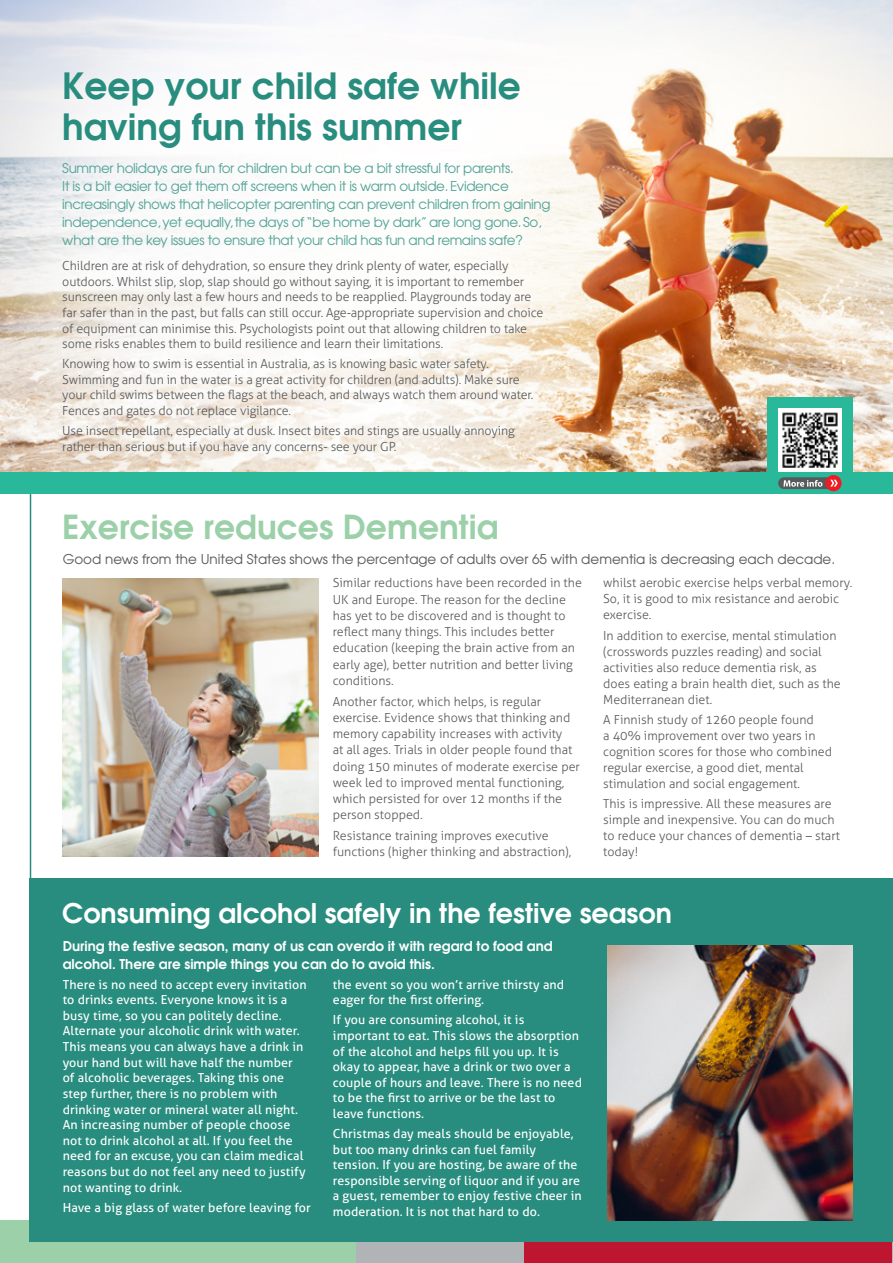
<style>
.page{position:relative;width:893px;height:1263px;background:#fff}
.page>*{position:absolute;margin:0;border:0;box-sizing:border-box;transform-origin:0 0}
.t1{font:600 36px/40.5px "Avant Garde";color:#288d7e}
.t2{font:600 33px "Avant Garde";color:#9bd0a9}
.t3{font:600 27px "Avant Garde";color:#fff}
.t4{font:13.5px/18px "Avant Garde";letter-spacing:-.025em;color:#53a498}
.t5{font:600 13.5px/18px "Avant Garde";color:#fff}
.t6{font:13.5px "Avant Garde";color:#58595b}
.t7{font:300 12.45px/16.2px "Aller";letter-spacing:-.01em;color:#58595b}
.t8{font:12.45px/15.6px "Aller";letter-spacing:.01em;color:#fff}
</style>
<div class="page">
<div style="left:0;top:1220px;width:356px;height:43px;background:#9bd0a9"></div>
<div style="left:356px;top:1220px;width:356px;height:43px;background:#b1b4b6"></div>
<div style="left:524px;top:1220px;width:369px;height:43px;background:#be1631"></div>
<div style="left:30px;top:878px;width:863px;height:364px;background:#288d7e"></div>
<img style="left:0;top:0;width:893px;height:484px">
<div style="left:0;top:473px;width:892px;height:21px;background:#29b899"></div>
<div style="left:767px;top:398px;width:85px;height:85px;background:#29b899"></div>
<div style="left:778px;top:408px;width:64px;height:64px;background:#fff"></div>
<svg style="left:825px;top:475px;width:17px;height:16px"></svg>
<svg style="left:778px;top:477px;width:60px;height:12px"></svg>
<img style="left:782px;top:412px;width:55px;height:56px">
<img style="left:62px;top:578px;width:257px;height:278px">
<img style="left:607px;top:945px;width:245px;height:275px">
<h1 class="t1" style="left:62px;top:65px;width:460px">Keep your child safe while having fun this summer</h1>
<p class="t4" style="left:62px;top:159px;width:490px">Summer holidays are fun for children but can be a bit stressful for parents.<br>It is a bit easier to get them off screens when it is warm outside. Evidence increasingly shows that helicopter parenting can prevent children from gaining independence, yet equally, the days of “be home by dark” are long gone. So, what are the key issues to ensure that your child has fun and remains safe?</p>
<p class="t7" style="left:62px;top:258px;width:482px;line-height:15.6px">Children are at risk of dehydration, so ensure they drink plenty of water, especially outdoors. Whilst slip, slop, slap should go without saying, it is important to remember sunscreen may only last a few hours and needs to be reapplied. Playgrounds today are far safer than in the past, but falls can still occur. Age-appropriate supervision and choice of equipment can minimise this. Psychologists point out that allowing children to take some risks enables them to build resilience and learn their limitations.</p>
<p class="t7" style="left:62px;top:356px;width:473px;line-height:15.6px">Knowing how to swim is essential in Australia, as is knowing basic water safety.<br>Swimming and fun in the water is a great activity for children (and adults). Make sure your child swims between the flags at the beach, and always watch them around water.<br>Fences and gates do not replace vigilance.</p>
<p class="t7" style="left:62px;top:423px;width:454px;line-height:15.6px">Use insect repellant, especially at dusk. Insect bites and stings are usually annoying rather than serious but if you have any concerns- see your GP.</p>
<h2 class="t2" style="left:62px;top:505px;width:438px">Exercise reduces Dementia</h2>
<p class="t6" style="left:63px;top:551px;width:774px">Good news from the United States shows the percentage of adults over 65 with dementia is decreasing each decade.</p>
<p class="t7" style="left:333px;top:575px;width:251px">Similar reductions have been recorded in the UK and Europe. The reason for the decline has yet to be discovered and is thought to reflect many things. This includes better education (keeping the brain active from an early age), better nutrition and better living conditions.</p>
<p class="t7" style="left:333px;top:693px;width:249px">Another factor, which helps, is regular exercise. Evidence shows that thinking and memory capability increases with activity<br>at all ages. Trials in older people found that doing 150 minutes of moderate exercise per week led to improved mental functioning, which persisted for over 12 months if the person stopped.</p>
<p class="t7" style="left:333px;top:827px;width:240px">Resistance training improves executive functions (higher thinking and abstraction),</p>
<p class="t7" style="left:603px;top:575px;width:251px">whilst aerobic exercise helps verbal memory.<br>So, it is good to mix resistance and aerobic exercise.</p>
<p class="t7" style="left:603px;top:627px;width:239px">In addition to exercise, mental stimulation (crosswords puzzles reading) and social activities also reduce dementia risk, as does eating a brain health diet, such as the Mediterranean diet.</p>
<p class="t7" style="left:603px;top:712px;width:230px">A Finnish study of 1260 people found<br>a 40% improvement over two years in cognition scores for those who combined regular exercise, a good diet, mental stimulation and social engagement.</p>
<p class="t7" style="left:603px;top:796px;width:238px">This is impressive. All these measures are simple and inexpensive. You can do much to reduce your chances of dementia – start today!</p>
<h3 class="t3" style="left:62px;top:895px;width:611px">Consuming alcohol safely in the festive season</h3>
<p class="t5" style="left:63px;top:936px;width:492px">During the festive season, many of us can overdo it with regard to food and alcohol. There are simple things you can do to avoid this.</p>
<p class="t8" style="left:63px;top:976px;width:246px">There is no need to accept every invitation to drinks events. Everyone knows it is a busy time, so you can politely decline.<br>Alternate your alcoholic drink with water.<br>This means you can always have a drink in your hand but will have half the number of alcoholic beverages. Taking this one step further, there is no problem with drinking water or mineral water all night.<br>An increasing number of people choose not to drink alcohol at all. If you feel the need for an excuse, you can claim medical reasons but do not feel any need to justify not wanting to drink.</p>
<p class="t8" style="left:63px;top:1199px;width:250px">Have a big glass of water before leaving for</p>
<p class="t8" style="left:333px;top:976px;width:233px">the event so you won’t arrive thirsty and eager for the first offering.</p>
<p class="t8" style="left:333px;top:1012px;width:251px">If you are consuming alcohol, it is important to eat. This slows the absorption of the alcohol and helps fill you up. It is okay to appear, have a drink or two over a couple of hours and leave. There is no need to be the first to arrive or be the last to leave functions.</p>
<p class="t8" style="left:333px;top:1126px;width:250px">Christmas day meals should be enjoyable, but too many drinks can fuel family tension. If you are hosting, be aware of the responsible serving of liquor and if you are a guest, remember to enjoy festive cheer in moderation. It is not that hard to do.</p>
</div>
